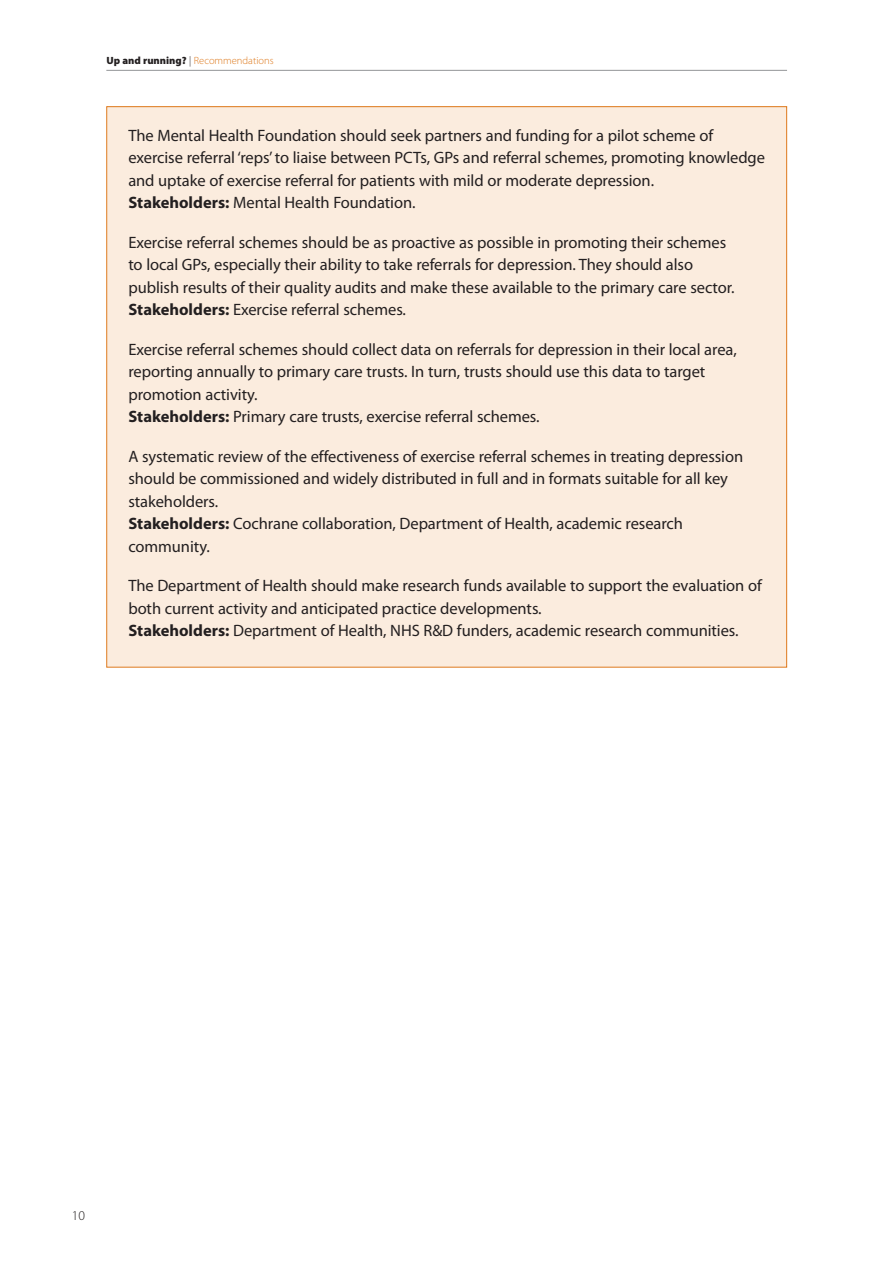
<style>
.page{position:relative;width:893px;height:1263px;background:#fff}
.page>*{position:absolute;margin:0;border:0;box-sizing:border-box;transform-origin:0 0}
.t1{font:16.5px/22.5px "Myriad Pro";letter-spacing:-.005em;color:#231f20}
.t2{font:300 13.5px "Myriad Pro";color:#231f20}
.t3{font:300 10.5px "Myriad Pro";color:#de791c}
.s1{font-weight:900;color:#231f20}
.s2{color:#231f20}
.s3{font-weight:700}
</style>
<div class="page">
<hr style="left:106px;top:70px;width:681px;height:1px;background:#939598">
<div style="left:107px;top:107px;width:679px;height:560px;background:#fbecde"></div>
<p class="t3" style="left:106px;top:56px;width:169px"><span class="s1">Up and running?</span> <span class="s2">|</span> Recommendations</p>
<p class="t1" style="left:128px;top:126px;width:638px">The Mental Health Foundation should seek partners and funding for a pilot scheme of exercise referral ‘reps’ to liaise between PCTs, GPs and referral schemes, promoting knowledge and uptake of exercise referral for patients with mild or moderate depression.<br><span class="s3">Stakeholders:</span> Mental Health Foundation.</p>
<p class="t1" style="left:128px;top:233px;width:607px">Exercise referral schemes should be as proactive as possible in promoting their schemes to local GPs, especially their ability to take referrals for depression. They should also publish results of their quality audits and make these available to the primary care sector.<br><span class="s3">Stakeholders:</span> Exercise referral schemes.</p>
<p class="t1" style="left:128px;top:340px;width:610px">Exercise referral schemes should collect data on referrals for depression in their local area, reporting annually to primary care trusts. In turn, trusts should use this data to target promotion activity.<br><span class="s3">Stakeholders:</span> Primary care trusts, exercise referral schemes.</p>
<p class="t1" style="left:128px;top:447px;width:616px">A systematic review of the effectiveness of exercise referral schemes in treating depression should be commissioned and widely distributed in full and in formats suitable for all key stakeholders.<br><span class="s3">Stakeholders:</span> Cochrane collaboration, Department of Health, academic research community.</p>
<p class="t1" style="left:128px;top:576px;width:635px">The Department of Health should make research funds available to support the evaluation of both current activity and anticipated practice developments.<br><span class="s3">Stakeholders:</span> Department of Health, NHS R&amp;D funders, academic research communities.</p>
<p class="t2" style="left:72px;top:1211px;width:15px">10</p>
</div>
